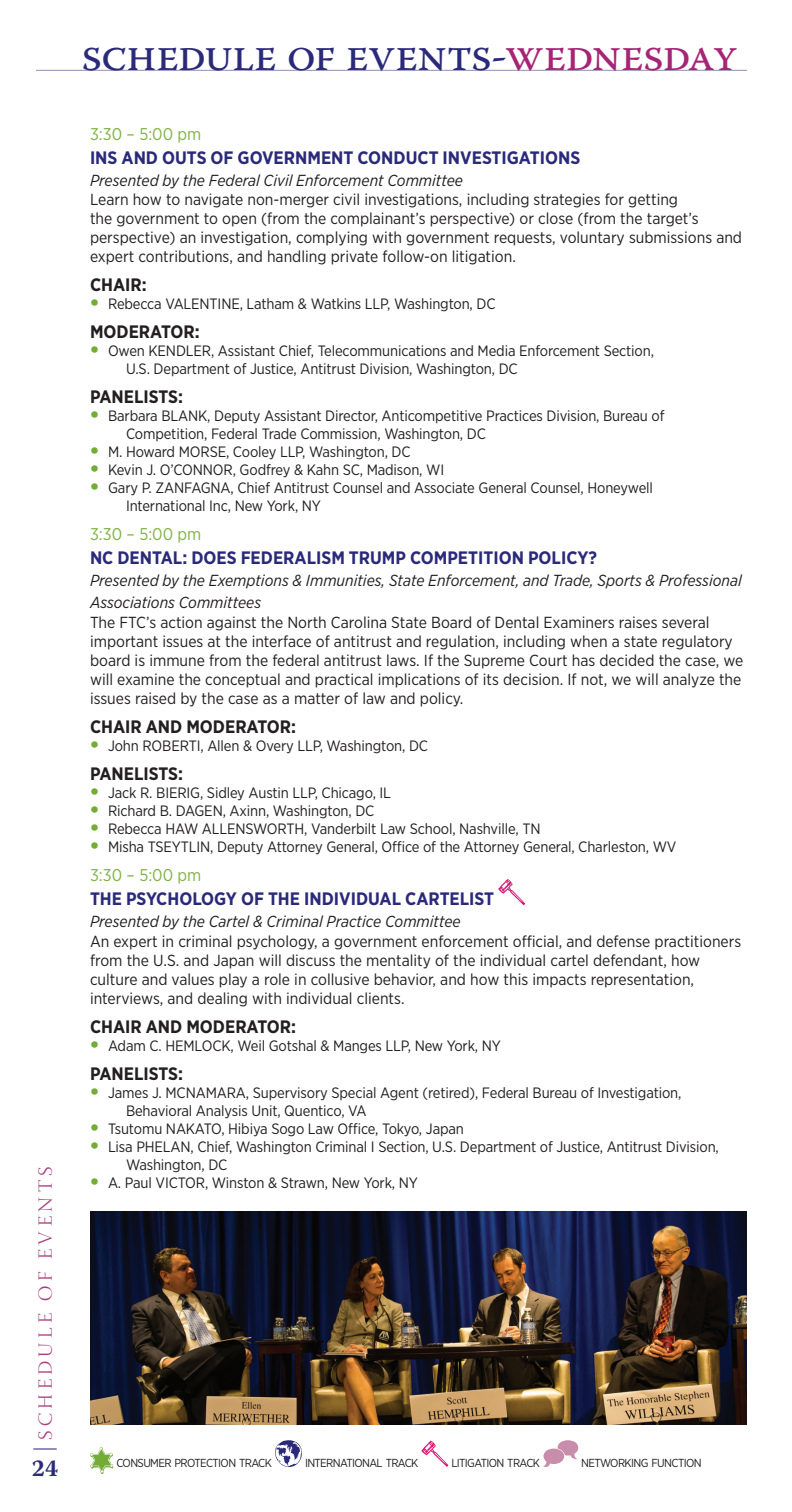
<style>
.page{position:relative;width:792px;height:1512px;background:#fff}
.page>*{position:absolute;margin:0;border:0;box-sizing:border-box;transform-origin:0 0}
.t1{font:46px "Warnock Pro";letter-spacing:-.025em;color:#2b2a7a}
.t2{font:700 24px "Warnock Pro";color:#2b2a7a}
.t3{font:20px "Warnock Pro Light Disp";letter-spacing:.22em;color:#ab3e7e}
.t4{font:700 18px "Gotham Narrow";color:#2b2a7a}
.t5{font:700 18px "Gotham Narrow";color:#231f20}
.t6{font:17px "Gotham Narrow";color:#80b246}
.t7{font:16px/19.2px "Gotham Narrow";color:#231f20}
.t8{font:italic 16px/22px "Gotham Narrow";color:#231f20}
.t9{font:15px/18px "Gotham Narrow";letter-spacing:-.01em;color:#231f20}
.t10{font:11.6px "Gotham Narrow";letter-spacing:-.055em;color:#231f20}
.s1{color:#a52575}
.s2{font-family:"Trade Gothic LT Std";font-size:18px;color:#73ac37}
</style>
<div class="page">
<hr style="left:36px;top:70px;width:711px;height:1px;background:#928eba">
<hr style="left:33px;top:1448px;width:24px;height:2px;background:#928eba">
<svg style="left:498px;top:879px;width:27px;height:26px"></svg>
<svg style="left:90px;top:1447px;width:24px;height:27px"></svg>
<svg style="left:275px;top:1440px;width:27px;height:27px"></svg>
<svg style="left:421px;top:1441px;width:27px;height:26px"></svg>
<svg style="left:543px;top:1440px;width:35px;height:27px"></svg>
<img style="left:90px;top:1211px;width:657px;height:213px">
<h3 class="t3" style="left:35px;top:1440px;width:274px;rotate:-90deg">Schedule of events</h3>
<h2 class="t2" style="left:32px;top:1454px;width:28px">24</h2>
<h1 class="t1" style="left:81px;top:27px;width:658px">schedule of events-<span class="s1">wednesday</span></h1>
<p class="t6" style="left:90px;top:123px;width:113px">3:30 – 5:00 pm</p>
<p class="t4" style="left:90px;top:146px;width:492px">INS AND OUTS OF GOVERNMENT CONDUCT INVESTIGATIONS</p>
<p class="t8" style="left:90px;top:169px;width:375px">Presented by the Federal Civil Enforcement Committee</p>
<p class="t7" style="left:90px;top:189px;width:654px">Learn how to navigate non-merger civil investigations, including strategies for getting<br>the government to open (from the complainant’s perspective) or close (from the target’s perspective) an investigation, complying with government requests, voluntary submissions and expert contributions, and handling private follow-on litigation.</p>
<p class="t5" style="left:90px;top:274px;width:58px">CHAIR:</p>
<p class="t9" style="left:90px;top:295px;width:407px"><span class="s2">•</span> Rebecca VALENTINE, Latham &amp; Watkins LLP, Washington, DC</p>
<p class="t5" style="left:90px;top:321px;width:111px">MODERATOR:</p>
<p class="t9" style="left:126px;top:342px;width:530px;text-indent:-36px"><span class="s2">•</span> Owen KENDLER, Assistant Chief, Telecommunications and Media Enforcement Section,<br>U.S. Department of Justice, Antitrust Division, Washington, DC</p>
<p class="t5" style="left:90px;top:386px;width:95px">PANELISTS:</p>
<p class="t9" style="left:126px;top:407px;width:540px;text-indent:-36px"><span class="s2">•</span> Barbara BLANK, Deputy Assistant Director, Anticompetitive Practices Division, Bureau of<br>Competition, Federal Trade Commission, Washington, DC</p>
<p class="t9" style="left:90px;top:443px;width:322px"><span class="s2">•</span> M. Howard MORSE, Cooley LLP, Washington, DC</p>
<p class="t9" style="left:90px;top:461px;width:356px"><span class="s2">•</span> Kevin J. O’CONNOR, Godfrey &amp; Kahn SC, Madison, WI</p>
<p class="t9" style="left:126px;top:479px;width:529px;text-indent:-36px"><span class="s2">•</span> Gary P. ZANFAGNA, Chief Antitrust Counsel and Associate General Counsel, Honeywell<br>International Inc, New York, NY</p>
<p class="t6" style="left:90px;top:524px;width:113px">3:30 – 5:00 pm</p>
<p class="t4" style="left:90px;top:547px;width:509px">NC DENTAL: DOES FEDERALISM TRUMP COMPETITION POLICY?</p>
<p class="t8" style="left:90px;top:569px;width:653px">Presented by the Exemptions &amp; Immunities, State Enforcement, and Trade, Sports &amp; Professional<br>Associations Committees</p>
<p class="t7" style="left:90px;top:612px;width:655px">The FTC’s action against the North Carolina State Board of Dental Examiners raises several important issues at the interface of antitrust and regulation, including when a state regulatory board is immune from the federal antitrust laws. If the Supreme Court has decided the case, we will examine the conceptual and practical implications of its decision. If not, we will analyze the issues raised by the case as a matter of law and policy.</p>
<p class="t5" style="left:90px;top:716px;width:208px">CHAIR AND MODERATOR:</p>
<p class="t9" style="left:90px;top:737px;width:340px"><span class="s2">•</span> John ROBERTI, Allen &amp; Overy LLP, Washington, DC</p>
<p class="t5" style="left:90px;top:763px;width:95px">PANELISTS:</p>
<p class="t9" style="left:90px;top:784px;width:303px"><span class="s2">•</span> Jack R. BIERIG, Sidley Austin LLP, Chicago, IL</p>
<p class="t9" style="left:90px;top:802px;width:286px"><span class="s2">•</span> Richard B. DAGEN, Axinn, Washington, DC</p>
<p class="t9" style="left:90px;top:820px;width:452px"><span class="s2">•</span> Rebecca HAW ALLENSWORTH, Vanderbilt Law School, Nashville, TN</p>
<p class="t9" style="left:90px;top:838px;width:588px"><span class="s2">•</span> Misha TSEYTLIN, Deputy Attorney General, Office of the Attorney General, Charleston, WV</p>
<p class="t6" style="left:90px;top:865px;width:113px">3:30 – 5:00 pm</p>
<p class="t4" style="left:90px;top:888px;width:406px">THE PSYCHOLOGY OF THE INDIVIDUAL CARTELIST</p>
<p class="t8" style="left:90px;top:910px;width:372px">Presented by the Cartel &amp; Criminal Practice Committee</p>
<p class="t7" style="left:90px;top:931px;width:653px">An expert in criminal psychology, a government enforcement official, and defense practitioners from the U.S. and Japan will discuss the mentality of the individual cartel defendant, how culture and values play a role in collusive behavior, and how this impacts representation, interviews, and dealing with individual clients.</p>
<p class="t5" style="left:90px;top:1015px;width:208px">CHAIR AND MODERATOR:</p>
<p class="t9" style="left:90px;top:1037px;width:413px"><span class="s2">•</span> Adam C. HEMLOCK, Weil Gotshal &amp; Manges LLP, New York, NY</p>
<p class="t5" style="left:90px;top:1062px;width:95px">PANELISTS:</p>
<p class="t9" style="left:126px;top:1084px;width:557px;text-indent:-36px"><span class="s2">•</span> James J. MCNAMARA, Supervisory Special Agent (retired), Federal Bureau of Investigation,<br>Behavioral Analysis Unit, Quentico, VA</p>
<p class="t9" style="left:90px;top:1120px;width:375px"><span class="s2">•</span> Tsutomu NAKATO, Hibiya Sogo Law Office, Tokyo, Japan</p>
<p class="t9" style="left:126px;top:1138px;width:594px;text-indent:-36px"><span class="s2">•</span> Lisa PHELAN, Chief, Washington Criminal I Section, U.S. Department of Justice, Antitrust Division,<br>Washington, DC</p>
<p class="t9" style="left:90px;top:1174px;width:330px"><span class="s2">•</span> A. Paul VICTOR, Winston &amp; Strawn, New York, NY</p>
<p class="t10" style="left:116px;top:1456px;width:157px">CONSUMER PROTECTION TRACK</p>
<p class="t10" style="left:305px;top:1456px;width:115px">INTERNATIONAL TRACK</p>
<p class="t10" style="left:451px;top:1456px;width:90px">LITIGATION TRACK</p>
<p class="t10" style="left:581px;top:1456px;width:122px">NETWORKING FUNCTION</p>
</div>
